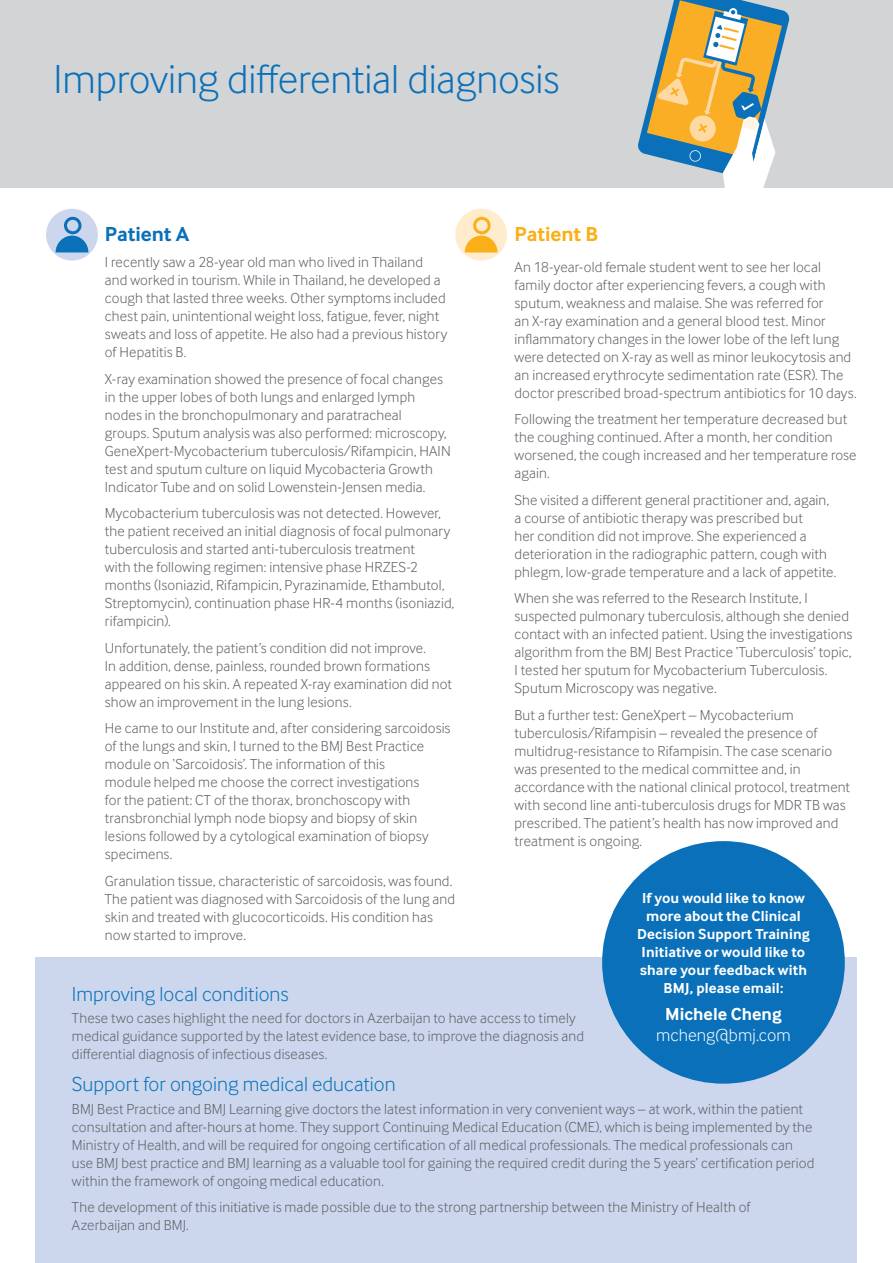
<style>
.page{position:relative;width:893px;height:1263px;background:#fff}
.page>*{position:absolute;margin:0;border:0;box-sizing:border-box;transform-origin:0 0}
.t1{font:300 42px "Inter Face";letter-spacing:-.005em;color:#0970b9}
.t2{font:300 21px "Inter Face";color:#0970b9}
.t3{font:700 21px "Inter Face";letter-spacing:-.005em;color:#0970b9}
.t4{font:700 21px "Inter Face";letter-spacing:-.005em;color:#faaf18}
.t5{font:300 18px "Inter Face";color:#fff}
.t6{font:700 18px "Inter Face";color:#fff}
.t7{font:300 15px/18px "Inter Face";letter-spacing:.01em;color:#5d6067}
.t8{font:700 15px/18px "Inter Face";letter-spacing:.005em;color:#fff;text-align:center}
</style>
<div class="page">
<div style="left:36px;top:958px;width:821px;height:305px;background:#ccd7ed"></div>
<div style="left:602px;top:841px;width:243px;height:243px;background:#0970b9;border-radius:50%"></div>
<div style="left:46px;top:209px;width:52px;height:52px;background:#ccd7ed;border-radius:50%"></div>
<div style="left:455px;top:209px;width:52px;height:52px;background:#feeccd;border-radius:50%"></div>
<div style="left:0;top:0;width:893px;height:187px;background:#d3d4d6"></div>
<svg style="left:637px;top:0;width:153px;height:188px"></svg>
<svg style="left:56px;top:216px;width:32px;height:36px"></svg>
<svg style="left:465px;top:216px;width:33px;height:36px"></svg>
<h1 class="t1" style="left:54px;top:55px;width:507px">Improving differential diagnosis</h1>
<h2 class="t3" style="left:105px;top:222px;width:86px">Patient A</h2>
<p class="t7" style="left:105px;top:253px;width:344px">I recently saw a 28-year old man who lived in Thailand and worked in tourism. While in Thailand, he developed a cough that lasted three weeks. Other symptoms included chest pain, unintentional weight loss, fatigue, fever, night sweats and loss of appetite. He also had a previous history of Hepatitis B.</p>
<p class="t7" style="left:105px;top:370px;width:347px">X-ray examination showed the presence of focal changes in the upper lobes of both lungs and enlarged lymph nodes in the bronchopulmonary and paratracheal<br>groups. Sputum analysis was also performed: microscopy, GeneXpert-Mycobacterium tuberculosis/Rifampicin, HAIN test and sputum culture on liquid Mycobacteria Growth Indicator Tube and on solid Lowenstein-Jensen media.</p>
<p class="t7" style="left:105px;top:504px;width:351px">Mycobacterium tuberculosis was not detected. However, the patient received an initial diagnosis of focal pulmonary tuberculosis and started anti-tuberculosis treatment<br>with the following regimen: intensive phase HRZES-2 months (Isoniazid, Rifampicin, Pyrazinamide, Ethambutol, Streptomycin), continuation phase HR-4 months (isoniazid, rifampicin).</p>
<p class="t7" style="left:105px;top:639px;width:349px">Unfortunately, the patient’s condition did not improve.<br>In addition, dense, painless, rounded brown formations appeared on his skin. A repeated X-ray examination did not show an improvement in the lung lesions.</p>
<p class="t7" style="left:105px;top:719px;width:347px">He came to our Institute and, after considering sarcoidosis of the lungs and skin, I turned to the BMJ Best Practice module on ‘Sarcoidosis’. The information of this<br>module helped me choose the correct investigations<br>for the patient: CT of the thorax, bronchoscopy with transbronchial lymph node biopsy and biopsy of skin lesions followed by a cytological examination of biopsy specimens.</p>
<p class="t7" style="left:105px;top:872px;width:352px">Granulation tissue, characteristic of sarcoidosis, was found.<br>The patient was diagnosed with Sarcoidosis of the lung and skin and treated with glucocorticoids. His condition has now started to improve.</p>
<h2 class="t4" style="left:514px;top:222px;width:85px">Patient B</h2>
<p class="t7" style="left:514px;top:257px;width:343px">An 18-year-old female student went to see her local family doctor after experiencing fevers, a cough with sputum, weakness and malaise. She was referred for<br>an X-ray examination and a general blood test. Minor inflammatory changes in the lower lobe of the left lung were detected on X-ray as well as minor leukocytosis and an increased erythrocyte sedimentation rate (ESR). The doctor prescribed broad-spectrum antibiotics for 10 days.</p>
<p class="t7" style="left:514px;top:410px;width:344px">Following the treatment her temperature decreased but the coughing continued. After a month, her condition worsened, the cough increased and her temperature rose again.</p>
<p class="t7" style="left:514px;top:490px;width:323px">She visited a different general practitioner and, again, a course of antibiotic therapy was prescribed but<br>her condition did not improve. She experienced a deterioration in the radiographic pattern, cough with phlegm, low-grade temperature and a lack of appetite.</p>
<p class="t7" style="left:514px;top:589px;width:339px">When she was referred to the Research Institute, I suspected pulmonary tuberculosis, although she denied contact with an infected patient. Using the investigations algorithm from the BMJ Best Practice ‘Tuberculosis’ topic, I tested her sputum for Mycobacterium Tuberculosis.<br>Sputum Microscopy was negative.</p>
<p class="t7" style="left:514px;top:705px;width:337px">But a further test: GeneXpert – Mycobacterium tuberculosis/Rifampisin – revealed the presence of multidrug-resistance to Rifampisin. The case scenario was presented to the medical committee and, in accordance with the national clinical protocol, treatment with second line anti-tuberculosis drugs for MDR TB was prescribed. The patient’s health has now improved and treatment is ongoing.</p>
<p class="t8" style="left:637px;top:888px;width:174px">If you would like to know more about the Clinical<br>Decision Support Training<br>Initiative or would like to share your feedback with<br>BMJ, please email:</p>
<p class="t6" style="left:665px;top:1003px;width:118px">Michele Cheng</p>
<p class="t5" style="left:656px;top:1024px;width:136px">mcheng@bmj.com</p>
<h2 class="t2" style="left:72px;top:982px;width:218px">Improving local conditions</h2>
<p class="t7" style="left:72px;top:1009px;width:514px">These two cases highlight the need for doctors in Azerbaijan to have access to timely medical guidance supported by the latest evidence base, to improve the diagnosis and differential diagnosis of infectious diseases.</p>
<h2 class="t2" style="left:72px;top:1072px;width:325px">Support for ongoing medical education</h2>
<p class="t7" style="left:72px;top:1099px;width:744px">BMJ Best Practice and BMJ Learning give doctors the latest information in very convenient ways – at work, within the patient consultation and after-hours at home. They support Continuing Medical Education (CME), which is being implemented by the Ministry of Health, and will be required for ongoing certification of all medical professionals. The medical professionals can use BMJ best practice and BMJ learning as a valuable tool for gaining the required credit during the 5 years’ certification period within the framework of ongoing medical education.</p>
<p class="t7" style="left:72px;top:1198px;width:680px">The development of this initiative is made possible due to the strong partnership between the Ministry of Health of<br>Azerbaijan and BMJ.</p>
</div>
